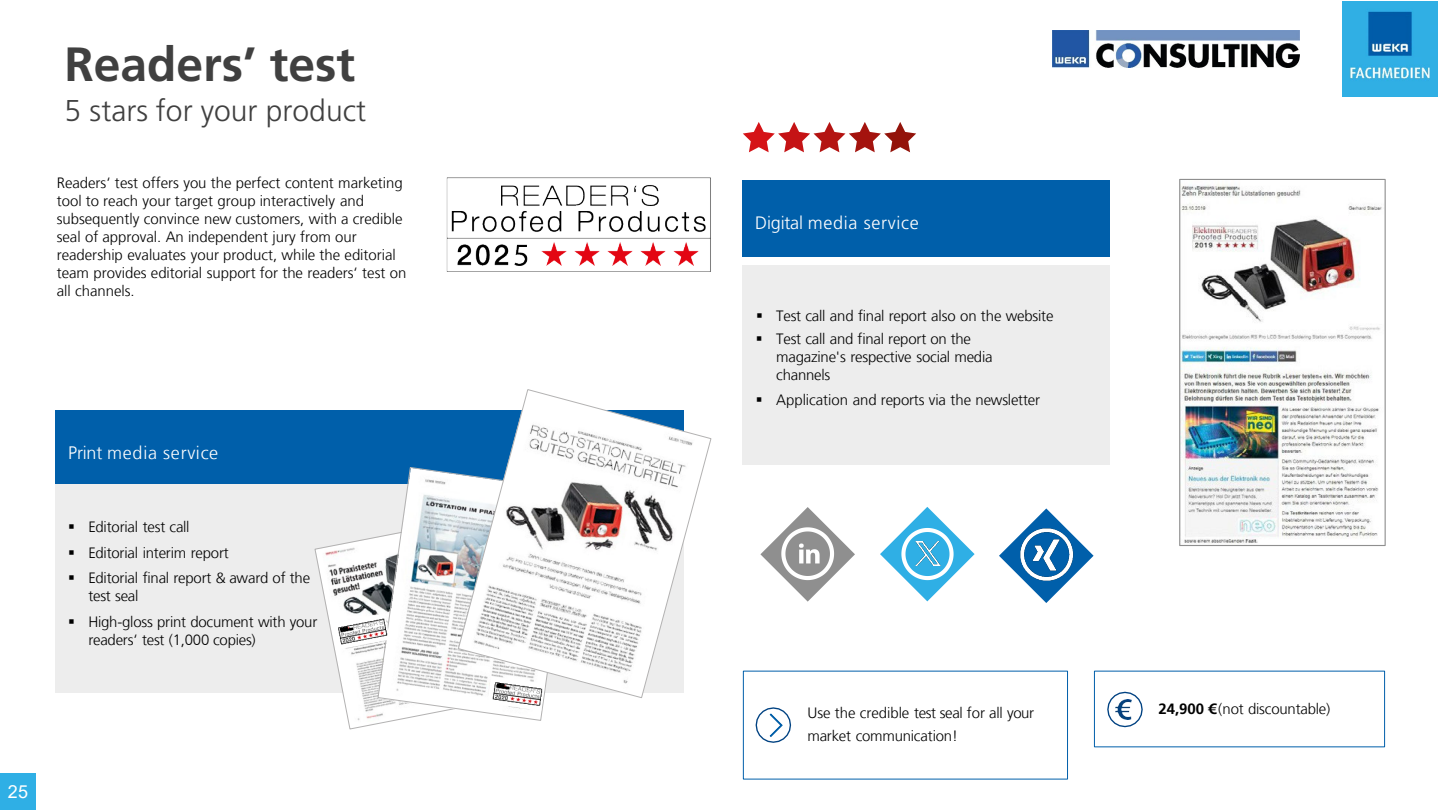
<style>
.page{position:relative;width:1440px;height:810px;background:#fff}
.page>*{position:absolute;margin:0;border:0;box-sizing:border-box;transform-origin:0 0}
.t1{font:700 48px "Frutiger LT Std";color:#404040}
.t2{font:300 30px "Frutiger LT Std";color:#404040}
.t3{font:300 18px "Frutiger LT Std";letter-spacing:.035em;color:#fff}
.t4{font:300 18px "Frutiger LT Com";letter-spacing:.035em;color:#fff}
.t5{font:18px "Arial";color:#fff}
.t6{font:300 15px/18px "Frutiger LT Com";letter-spacing:-.005em;color:#000}
.s1{font-weight:700}
</style>
<div class="page">
<img style="left:1343px;top:2px;width:95px;height:94px">
<div style="left:55px;top:411px;width:629px;height:73px;background:#005faa"></div>
<div style="left:55px;top:484px;width:629px;height:208px;background:#ededed"></div>
<svg style="left:314px;top:536px;width:79px;height:194px"></svg>
<svg style="left:377px;top:467px;width:168px;height:254px"></svg>
<svg style="left:458px;top:389px;width:254px;height:309px"></svg>
<img style="left:488px;top:677px;width:56px;height:34px">
<img style="left:333px;top:613px;width:57px;height:37px">
<div style="left:742px;top:265px;width:368px;height:200px;background:#ededed"></div>
<div style="left:742px;top:180px;width:368px;height:76px;background:#005faa"></div>
<svg style="left:743px;top:122px;width:173px;height:30px"></svg>
<img style="left:1181px;top:184px;width:201px;height:360px">
<div style="left:1179px;top:179px;width:207px;height:367px;border:1px solid #8f8f8f"></div>
<svg style="left:760px;top:507px;width:95px;height:95px"></svg>
<svg style="left:999px;top:508px;width:95px;height:95px"></svg>
<img style="left:1019px;top:527px;width:55px;height:55px">
<svg style="left:880px;top:507px;width:95px;height:94px"></svg>
<img style="left:915px;top:542px;width:26px;height:23px">
<img style="left:1053px;top:30px;width:247px;height:38px">
<svg style="left:1107px;top:691px;width:36px;height:37px"></svg>
<img style="left:1115px;top:700px;width:17px;height:19px">
<svg style="left:755px;top:707px;width:37px;height:36px"></svg>
<div style="left:0;top:774px;width:36px;height:36px;background:#2fafe5"></div>
<img style="left:446px;top:177px;width:265px;height:95px">
<h2 class="t1" style="left:65px;top:36px;width:292px">Readers’ test</h2>
<h2 class="t2" style="left:65px;top:94px;width:303px">5 stars for your product</h2>
<p class="t6" style="left:57px;top:174px;width:351px">Readers‘ test offers you the perfect content marketing tool to reach your target group interactively and subsequently convince new customers, with a credible seal of approval. An independent jury from our readership evaluates your product, while the editorial team provides editorial support for the readers‘ test on all channels.</p>
<p class="t4" style="left:68px;top:442px;width:152px">Print media service</p>
<p class="t6" style="left:68px;top:518px;width:123px">▪ Editorial test call</p>
<p class="t6" style="left:68px;top:544px;width:162px">▪ Editorial interim report</p>
<p class="t6" style="left:88px;top:569px;width:223px;text-indent:-20px">▪ Editorial final report &amp; award of the test seal</p>
<p class="t6" style="left:88px;top:613px;width:231px;text-indent:-20px">▪ High-gloss print document with your readers‘ test (1,000 copies)</p>
<p class="t5" style="left:8px;top:779px;width:22px">25</p>
<p class="t3" style="left:755px;top:213px;width:165px">Digital media service</p>
<p class="t6" style="left:756px;top:307px;width:299px">▪ Test call and final report also on the website</p>
<p class="t6" style="left:776px;top:330px;width:218px;text-indent:-20px">▪ Test call and final report on the magazine's respective social media channels</p>
<p class="t6" style="left:756px;top:391px;width:286px">▪ Application and reports via the newsletter</p>
<p class="t6" style="left:807px;top:702px;width:228px;line-height:22.5px">Use the credible test seal for all your market communication!</p>
<p class="t6" style="left:1159px;top:700px;width:173px"><span class="s1">24,900 €</span> (not discountable)</p>
</div>
